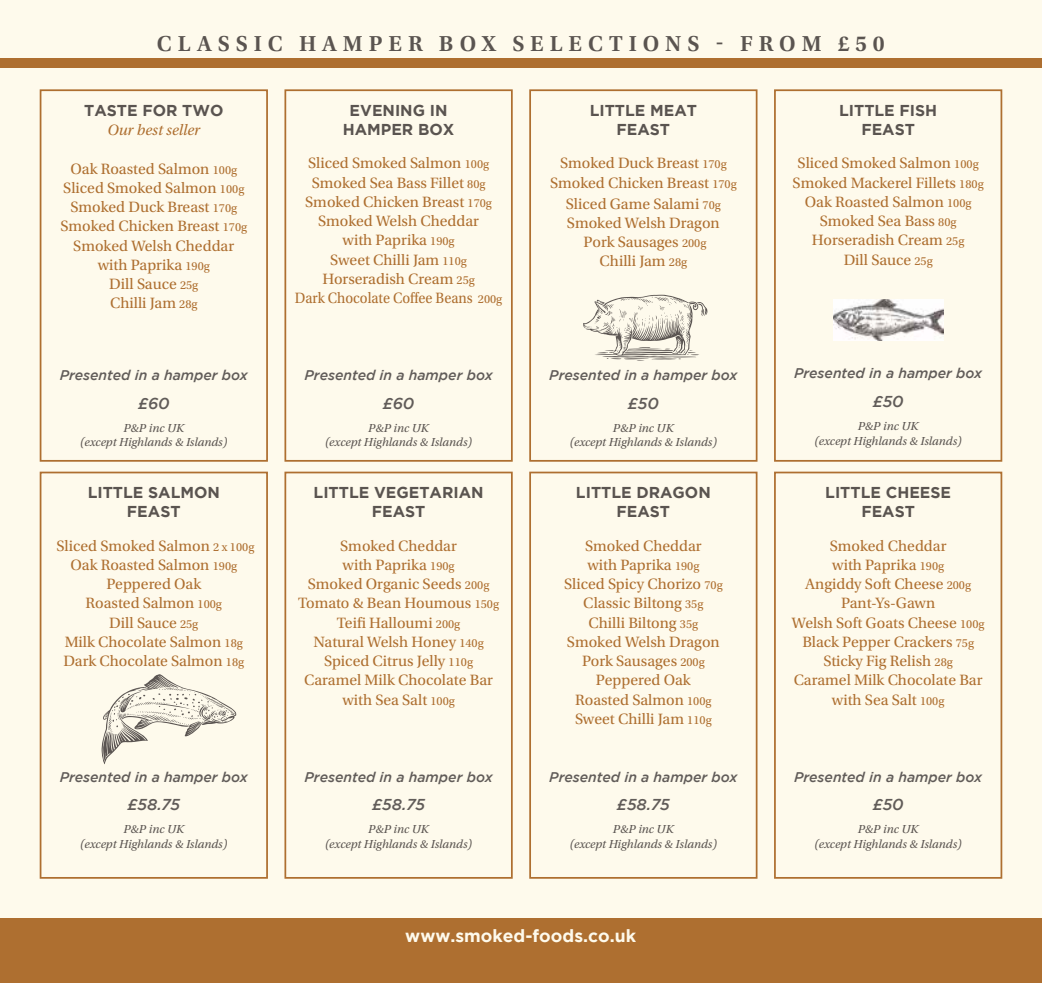
<style>
.page{position:relative;width:1042px;height:983px;background:#fff}
.page>*{position:absolute;margin:0;border:0;box-sizing:border-box;transform-origin:0 0}
.t1{font:600 22.75px "Utopia Std";letter-spacing:.26em;color:#5a5450}
.t2{font:700 17.5px "Gotham";color:#fefaec}
.t3{font:15.75px/19.2px "Utopia Std";color:#ae6f30;text-align:center}
.t4{font:700 15.75px/19.2px "Gotham";color:#5a5450;text-align:center}
.t5{font:italic 500 15.75px "Gotham";color:#615c59}
.t6{font:italic 15.75px "Utopia Std";color:#ae6f30}
.t7{font:italic 500 14px "Gotham";color:#615c59}
.t8{font:italic 12.25px/14.7px "Utopia Std";color:#5a5450;text-align:center}
.s1{font-size:12.25px}
</style>
<div class="page">
<div style="left:0;top:0;width:1042px;height:943px;background:#fefaec"></div>
<div style="left:0;top:58px;width:1042px;height:9px;background:#ae6f30"></div>
<div style="left:0;top:918px;width:1042px;height:64px;background:#ae6f30"></div>
<div style="left:40px;top:89px;width:228px;height:372px;border:2px solid #ae6f30"></div>
<div style="left:284px;top:89px;width:229px;height:372px;border:2px solid #ae6f30"></div>
<div style="left:774px;top:89px;width:228px;height:372px;border:2px solid #ae6f30"></div>
<div style="left:529px;top:89px;width:228px;height:372px;border:2px solid #ae6f30"></div>
<svg style="left:583px;top:295px;width:124px;height:66px"></svg>
<img style="left:833px;top:299px;width:110px;height:41px">
<div style="left:40px;top:471px;width:228px;height:407px;border:2px solid #ae6f30"></div>
<div style="left:284px;top:471px;width:229px;height:407px;border:2px solid #ae6f30"></div>
<div style="left:774px;top:471px;width:228px;height:407px;border:2px solid #ae6f30"></div>
<div style="left:529px;top:471px;width:228px;height:407px;border:2px solid #ae6f30"></div>
<svg style="left:101px;top:674px;width:135px;height:90px"></svg>
<h1 class="t1" style="left:157px;top:31px;width:729px">CLASSIC HAMPER BOX SELECTIONS - FROM £50</h1>
<p class="t4" style="left:84px;top:100px;width:141px">TASTE FOR TWO</p>
<p class="t6" style="left:107px;top:121px;width:94px">Our best seller</p>
<p class="t3" style="left:60px;top:159px;width:188px">Oak Roasted Salmon <span class="s1">100g<br></span>Sliced Smoked Salmon <span class="s1">100g<br></span>Smoked Duck Breast <span class="s1">170g<br></span>Smoked Chicken Breast <span class="s1">170g<br></span>Smoked Welsh Cheddar with Paprika <span class="s1">190g<br></span>Dill Sauce <span class="s1">25g<br></span>Chilli Jam <span class="s1">28g</span></p>
<p class="t7" style="left:60px;top:367px;width:190px">Presented in a hamper box</p>
<p class="t5" style="left:138px;top:394px;width:33px">£60</p>
<p class="t8" style="left:80px;top:420px;width:149px">P&amp;P inc UK<br>(except Highlands &amp; Islands)</p>
<p class="t4" style="left:88px;top:482px;width:134px">LITTLE SALMON<br>FEAST</p>
<p class="t3" style="left:57px;top:536px;width:199px">Sliced Smoked Salmon <span class="s1">2 x 100g<br></span>Oak Roasted Salmon <span class="s1">190g<br></span>Peppered Oak<br>Roasted Salmon <span class="s1">100g<br></span>Dill Sauce <span class="s1">25g<br></span>Milk Chocolate Salmon <span class="s1">18g<br></span>Dark Chocolate Salmon <span class="s1">18g</span></p>
<p class="t7" style="left:60px;top:768px;width:190px">Presented in a hamper box</p>
<p class="t5" style="left:127px;top:795px;width:54px">£58.75</p>
<p class="t8" style="left:80px;top:821px;width:149px">P&amp;P inc UK<br>(except Highlands &amp; Islands)</p>
<p class="t4" style="left:343px;top:100px;width:113px">EVENING IN<br>HAMPER BOX</p>
<p class="t3" style="left:295px;top:154px;width:209px">Sliced Smoked Salmon <span class="s1">100g<br></span>Smoked Sea Bass Fillet <span class="s1">80g<br></span>Smoked Chicken Breast <span class="s1">170g<br></span>Smoked Welsh Cheddar<br>with Paprika <span class="s1">190g<br></span>Sweet Chilli Jam <span class="s1">110g<br></span>Horseradish Cream <span class="s1">25g<br></span>Dark Chocolate Coffee Beans <span class="s1">200g</span></p>
<p class="t7" style="left:304px;top:367px;width:190px">Presented in a hamper box</p>
<p class="t5" style="left:383px;top:394px;width:33px">£60</p>
<p class="t8" style="left:325px;top:420px;width:149px">P&amp;P inc UK<br>(except Highlands &amp; Islands)</p>
<p class="t4" style="left:314px;top:482px;width:171px">LITTLE VEGETARIAN<br>FEAST</p>
<p class="t3" style="left:298px;top:536px;width:202px">Smoked Cheddar<br>with Paprika <span class="s1">190g<br></span>Smoked Organic Seeds <span class="s1">200g<br></span>Tomato &amp; Bean Houmous <span class="s1">150g<br></span>Teifi Halloumi <span class="s1">200g<br></span>Natural Welsh Honey <span class="s1">140g<br></span>Spiced Citrus Jelly <span class="s1">110g<br></span>Caramel Milk Chocolate Bar with Sea Salt <span class="s1">100g</span></p>
<p class="t7" style="left:304px;top:768px;width:190px">Presented in a hamper box</p>
<p class="t5" style="left:372px;top:795px;width:54px">£58.75</p>
<p class="t8" style="left:325px;top:821px;width:149px">P&amp;P inc UK<br>(except Highlands &amp; Islands)</p>
<p class="t4" style="left:590px;top:100px;width:109px">LITTLE MEAT<br>FEAST</p>
<p class="t3" style="left:550px;top:154px;width:188px">Smoked Duck Breast <span class="s1">170g<br></span>Smoked Chicken Breast <span class="s1">170g</span></p>
<p class="t3" style="left:566px;top:194px;width:156px">Sliced Game Salami <span class="s1">70g<br></span>Smoked Welsh Dragon<br>Pork Sausages <span class="s1">200g<br></span>Chilli Jam <span class="s1">28g</span></p>
<p class="t7" style="left:549px;top:367px;width:190px">Presented in a hamper box</p>
<p class="t5" style="left:628px;top:394px;width:33px">£50</p>
<p class="t8" style="left:570px;top:420px;width:149px">P&amp;P inc UK<br>(except Highlands &amp; Islands)</p>
<p class="t4" style="left:576px;top:482px;width:136px">LITTLE DRAGON<br>FEAST</p>
<p class="t3" style="left:564px;top:536px;width:160px">Smoked Cheddar<br>with Paprika <span class="s1">190g<br></span>Sliced Spicy Chorizo <span class="s1">70g<br></span>Classic Biltong <span class="s1">35g<br></span>Chilli Biltong <span class="s1">35g<br></span>Smoked Welsh Dragon<br>Pork Sausages <span class="s1">200g<br></span>Peppered Oak<br>Roasted Salmon <span class="s1">100g<br></span>Sweet Chilli Jam <span class="s1">110g</span></p>
<p class="t7" style="left:549px;top:768px;width:190px">Presented in a hamper box</p>
<p class="t5" style="left:617px;top:795px;width:54px">£58.75</p>
<p class="t8" style="left:570px;top:821px;width:149px">P&amp;P inc UK<br>(except Highlands &amp; Islands)</p>
<p class="t2" style="left:405px;top:925px;width:232px">www.smoked-foods.co.uk</p>
<p class="t4" style="left:839px;top:100px;width:100px">LITTLE FISH<br>FEAST</p>
<p class="t3" style="left:792px;top:154px;width:192px">Sliced Smoked Salmon <span class="s1">100g<br></span>Smoked Mackerel Fillets <span class="s1">180g<br></span>Oak Roasted Salmon <span class="s1">100g<br></span>Smoked Sea Bass <span class="s1">80g<br></span>Horseradish Cream <span class="s1">25g<br></span>Dill Sauce <span class="s1">25g</span></p>
<p class="t7" style="left:794px;top:365px;width:190px">Presented in a hamper box</p>
<p class="t5" style="left:872px;top:392px;width:33px">£50</p>
<p class="t8" style="left:814px;top:418px;width:149px">P&amp;P inc UK<br>(except Highlands &amp; Islands)</p>
<p class="t4" style="left:825px;top:482px;width:127px">LITTLE CHEESE<br>FEAST</p>
<p class="t3" style="left:792px;top:536px;width:194px">Smoked Cheddar<br>with Paprika <span class="s1">190g<br></span>Angiddy Soft Cheese <span class="s1">200g<br></span>Pant-Ys-Gawn<br>Welsh Soft Goats Cheese <span class="s1">100g<br></span>Black Pepper Crackers <span class="s1">75g<br></span>Sticky Fig Relish <span class="s1">28g<br></span>Caramel Milk Chocolate Bar with Sea Salt <span class="s1">100g</span></p>
<p class="t7" style="left:794px;top:768px;width:190px">Presented in a hamper box</p>
<p class="t5" style="left:872px;top:795px;width:33px">£50</p>
<p class="t8" style="left:814px;top:821px;width:149px">P&amp;P inc UK<br>(except Highlands &amp; Islands)</p>
</div>
